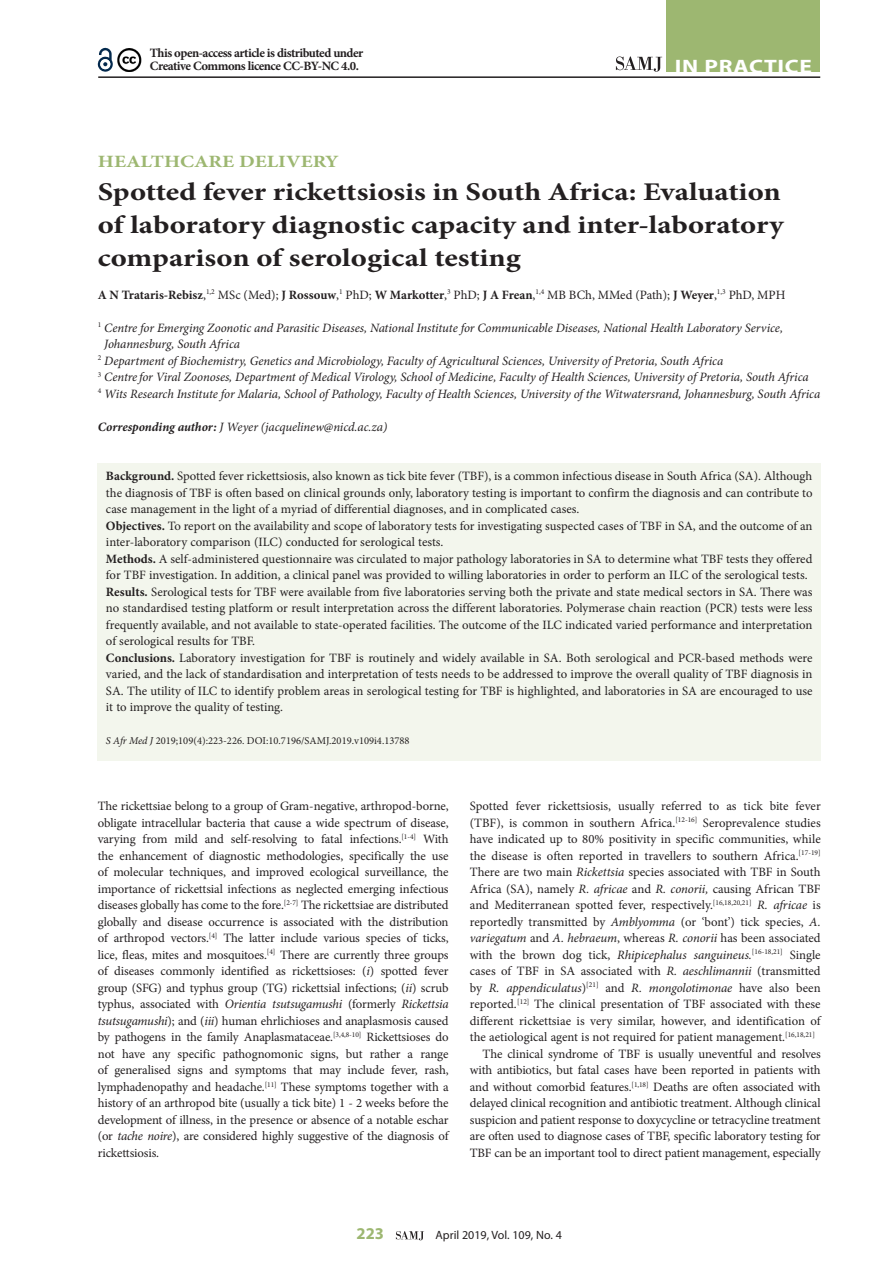
<style>
.page{position:relative;width:893px;height:1263px;background:#fff}
.page>*{position:absolute;margin:0;border:0;box-sizing:border-box;transform-origin:0 0}
.A_HEAD{font:700 25.5px/33px "Minion Pro";color:#231f20;text-align:justify;scale:1.2 1}
.t1{font:700 19.5px "Myriad Pro";letter-spacing:.03em;color:#fff;scale:1.2 1}
.AA_HEAD{font:700 17.25px "Minion Pro";color:#9db771;scale:1.2 1}
.t2{font:700 16.5px "Myriad Pro";color:#9db771}
.BODY_TEXT_1ST_PARAGR{font:12.75px/16.5px "Minion Pro";letter-spacing:-.005em;color:#231f20;text-align:justify}
.AUTHORS_DETAILS{font:italic 12.75px/16.5px "Minion Pro";letter-spacing:-.01em;color:#231f20}
.BODY_TEXT_INDENT{font:12.75px/16.5px "Minion Pro";letter-spacing:-.01em;color:#231f20;text-align:justify}
.AUTHORS_NAME{font:700 12.75px "Minion Pro";letter-spacing:-.005em;color:#231f20}
.BODY_TEXT_1ST_PARAGR-2{font:700 12.75px/13.5px "Minion Pro";letter-spacing:-.04em;color:#231f20}
.CORRESPONDING_AUTHOR{font:italic 12.75px "Minion Pro";letter-spacing:-.005em;color:#231f20}
.t3{font:12px "Myriad Pro";color:#231f20}
.CITELINE{font:10.5px "Minion Pro";color:#231f20}
.s1{font-weight:400}
.s2{font-weight:700}
.s3{font-style:italic}
</style>
<div class="page">
<svg style="left:396px;top:1231px;width:28px;height:9px"></svg>
<hr style="left:98px;top:76px;width:722px;height:2px;background:#231f20">
<div style="left:667px;top:0;width:153px;height:72px;background:#9db771"></div>
<svg style="left:616px;top:57px;width:46px;height:15px"></svg>
<svg style="left:97px;top:47px;width:16px;height:25px"></svg>
<img style="left:117px;top:48px;width:24px;height:23px">
<div style="left:97px;top:464px;width:724px;height:297px;background:#f3f6ed"></div>
<p class="BODY_TEXT_1ST_PARAGR-2" style="left:150px;top:46px;width:215px">This open-access article is distributed under<br>Creative Commons licence CC-BY-NC 4.0.</p>
<h2 class="t1" style="left:675px;top:54px;width:116px">IN PRACTICE</h2>
<h5 class="AA_HEAD" style="left:98px;top:149px;width:202px">HEALTHCARE DELIVERY</h5>
<h1 class="A_HEAD" style="left:98px;top:175px;width:573px">Spotted fever rickettsiosis in South Africa: Evaluation of laboratory diagnostic capacity and inter-laboratory comparison of serological testing</h1>
<p class="AUTHORS_NAME" style="left:98px;top:285px;width:689px">A N Trataris-Rebisz<span class="s1">,</span><sup>1,2</sup> <span class="s1">MSc (Med);</span> J Rossouw<span class="s1">,</span><sup>1</sup> <span class="s1">PhD;</span> W Markotter<span class="s1">,</span><sup>3</sup> <span class="s1">PhD;</span> J A Frean<span class="s1">,</span><sup>1,4</sup> <span class="s1">MB BCh, MMed (Path);</span> J Weyer<span class="s1">,</span><sup>1,3</sup> <span class="s1">PhD, MPH</span></p>
<p class="AUTHORS_DETAILS" style="left:104px;top:319px;width:680px;text-indent:-6px"><sup>1</sup> Centre for Emerging Zoonotic and Parasitic Diseases, National Institute for Communicable Diseases, National Health Laboratory Service,<br>Johannesburg, South Africa</p>
<p class="AUTHORS_DETAILS" style="left:98px;top:352px;width:627px"><sup>2</sup> Department of Biochemistry, Genetics and Microbiology, Faculty of Agricultural Sciences, University of Pretoria, South Africa</p>
<p class="AUTHORS_DETAILS" style="left:98px;top:369px;width:712px"><sup>3</sup> Centre for Viral Zoonoses, Department of Medical Virology, School of Medicine, Faculty of Health Sciences, University of Pretoria, South Africa</p>
<p class="AUTHORS_DETAILS" style="left:98px;top:385px;width:724px"><sup>4</sup> Wits Research Institute for Malaria, School of Pathology, Faculty of Health Sciences, University of the Witwatersrand, Johannesburg, South Africa</p>
<p class="CORRESPONDING_AUTHOR" style="left:98px;top:418px;width:291px"><span class="s2">Corresponding author:</span> J Weyer (jacquelinew@nicd.ac.za)</p>
<p class="BODY_TEXT_1ST_PARAGR" style="left:106px;top:468px;width:708px"><span class="s2">Background.</span> Spotted fever rickettsiosis, also known as tick bite fever (TBF), is a common infectious disease in South Africa (SA). Although the diagnosis of TBF is often based on clinical grounds only, laboratory testing is important to confirm the diagnosis and can contribute to case management in the light of a myriad of differential diagnoses, and in complicated cases.</p>
<p class="BODY_TEXT_1ST_PARAGR" style="left:106px;top:517px;width:708px"><span class="s2">Objectives.</span> To report on the availability and scope of laboratory tests for investigating suspected cases of TBF in SA, and the outcome of an inter-laboratory comparison (ILC) conducted for serological tests.</p>
<p class="BODY_TEXT_1ST_PARAGR" style="left:106px;top:550px;width:708px"><span class="s2">Methods.</span> A self-administered questionnaire was circulated to major pathology laboratories in SA to determine what TBF tests they offered for TBF investigation. In addition, a clinical panel was provided to willing laboratories in order to perform an ILC of the serological tests.</p>
<p class="BODY_TEXT_1ST_PARAGR" style="left:106px;top:583px;width:708px"><span class="s2">Results.</span> Serological tests for TBF were available from five laboratories serving both the private and state medical sectors in SA. There was no standardised testing platform or result interpretation across the different laboratories. Polymerase chain reaction (PCR) tests were less frequently available, and not available to state-operated facilities. The outcome of the ILC indicated varied performance and interpretation of serological results for TBF.</p>
<p class="BODY_TEXT_1ST_PARAGR" style="left:106px;top:649px;width:708px"><span class="s2">Conclusions.</span> Laboratory investigation for TBF is routinely and widely available in SA. Both serological and PCR-based methods were varied, and the lack of standardisation and interpretation of tests needs to be addressed to improve the overall quality of TBF diagnosis in SA. The utility of ILC to identify problem areas in serological testing for TBF is highlighted, and laboratories in SA are encouraged to use it to improve the quality of testing.</p>
<p class="CITELINE" style="left:106px;top:734px;width:305px"><span class="s3">S Afr Med J</span> 2019;109(4):223-226. DOI:10.7196/SAMJ.2019.v109i4.13788</p>
<p class="BODY_TEXT_1ST_PARAGR" style="left:98px;top:798px;width:352px">The rickettsiae belong to a group of Gram-negative, arthropod-borne, obligate intracellular bacteria that cause a wide spectrum of disease, varying from mild and self-resolving to fatal infections.<sup>[1-4]</sup> With the enhancement of diagnostic methodologies, specifically the use of molecular techniques, and improved ecological surveillance, the importance of rickettsial infections as neglected emerging infectious diseases globally has come to the fore.<sup>[2-7]</sup> The rickettsiae are distributed globally and disease occurrence is associated with the distribution of arthropod vectors.<sup>[4]</sup> The latter include various species of ticks, lice, fleas, mites and mosquitoes.<sup>[4]</sup> There are currently three groups of diseases commonly identified as rickettsioses: (<span class="s3">i</span>) spotted fever group (SFG) and typhus group (TG) rickettsial infections; (<span class="s3">ii</span>) scrub typhus, associated with <span class="s3">Orientia tsutsugamushi</span> (formerly <span class="s3">Rickettsia tsutsugamushi</span>); and (<span class="s3">iii</span>) human ehrlichioses and anaplasmosis caused by pathogens in the family Anaplasmataceae.<sup>[3,4,8-10]</sup> Rickettsioses do not have any specific pathognomonic signs, but rather a range of generalised signs and symptoms that may include fever, rash, lymphadenopathy and headache.<sup>[11]</sup> These symptoms together with a history of an arthropod bite (usually a tick bite) 1 - 2 weeks before the development of illness, in the presence or absence of a notable eschar (or <span class="s3">tache noire</span>), are considered highly suggestive of the diagnosis of rickettsiosis.</p>
<p class="BODY_TEXT_1ST_PARAGR" style="left:470px;top:798px;width:352px">Spotted fever rickettsiosis, usually referred to as tick bite fever (TBF), is common in southern Africa.<sup>[12-16]</sup> Seroprevalence studies have indicated up to 80% positivity in specific communities, while the disease is often reported in travellers to southern Africa.<sup>[17-19] </sup>There are two main <span class="s3">Rickettsia</span> species associated with TBF in South Africa (SA), namely <span class="s3">R. africae</span> and <span class="s3">R. conorii,</span> causing African TBF and Mediterranean spotted fever, respectively.<sup>[16,18,20,21]</sup> <span class="s3">R. africae</span> is reportedly transmitted by <span class="s3">Amblyomma</span> (or ‘bont’) tick species, <span class="s3">A. variegatum</span> and <span class="s3">A. hebraeum</span>, whereas <span class="s3">R. conorii</span> has been associated with the brown dog tick, <span class="s3">Rhipicephalus sanguineus.</span><sup>[16-18,21]</sup> Single cases of TBF in SA associated with <span class="s3">R. aeschlimannii</span> (transmitted by <span class="s3">R. appendiculatus</span>)<sup>[21]</sup> and <span class="s3">R. mongolotimonae</span> have also been reported.<sup>[12]</sup> The clinical presentation of TBF associated with these different rickettsiae is very similar, however, and identification of the aetiological agent is not required for patient management.<sup>[16,18,21]</sup></p>
<p class="BODY_TEXT_INDENT" style="left:470px;top:1045px;width:352px;text-indent:13px">The clinical syndrome of TBF is usually uneventful and resolves with antibiotics, but fatal cases have been reported in patients with and without comorbid features.<sup>[1,18]</sup> Deaths are often associated with delayed clinical recognition and antibiotic treatment. Although clinical suspicion and patient response to doxycycline or tetracycline treatment are often used to diagnose cases of TBF, specific laboratory testing for TBF can be an important tool to direct patient management, especially</p>
<p class="t2" style="left:357px;top:1223px;width:29px">223</p>
<p class="t3" style="left:436px;top:1228px;width:128px">April 2019, Vol. 109, No. 4</p>
</div>
